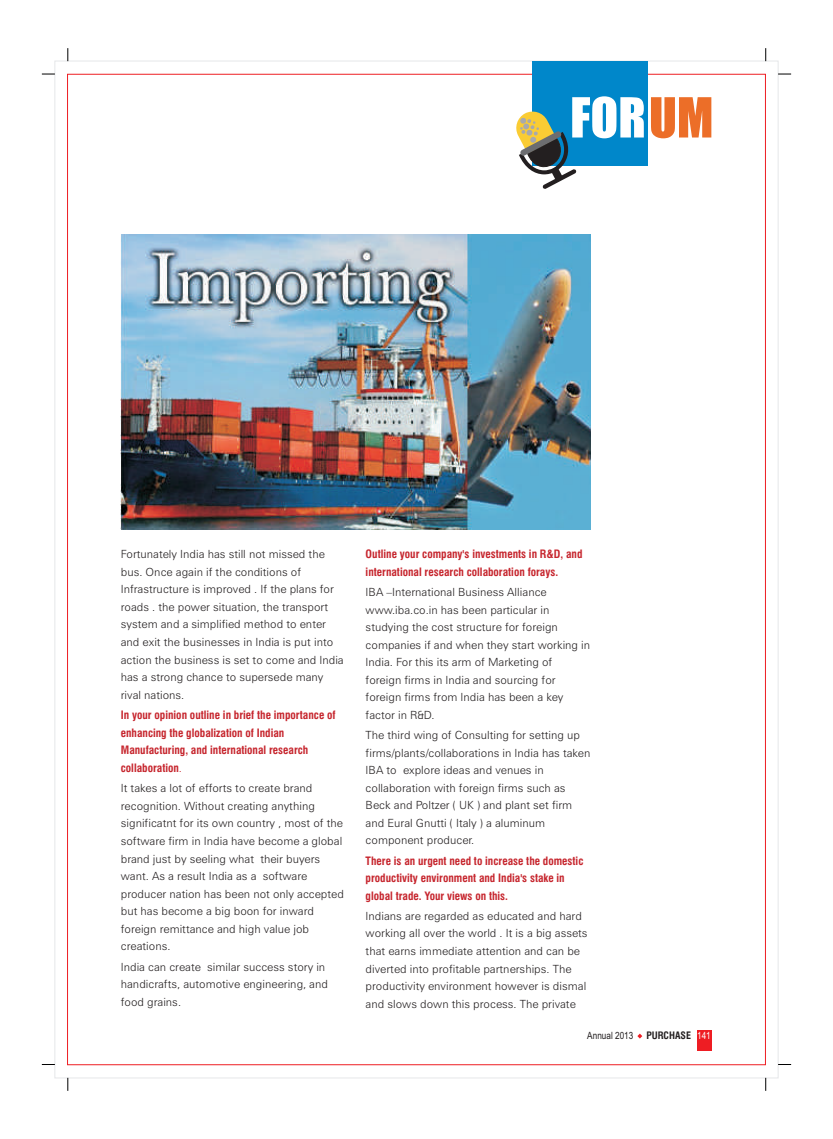
<style>
.page{position:relative;width:833px;height:1139px;background:#fff}
.page>*{position:absolute;margin:0;border:0;box-sizing:border-box;transform-origin:0 0}
.t1{font:300 11.25px/17.5px "Zurich BT";color:#231f20}
.t2{font:700 condensed 11.25px/17.5px "Swiss 721 BT";color:#c6252d}
.t3{font:700 condensed 10px "Swiss 721 BT";color:#231f20}
.t4{font:10px "Arial Narrow";color:#231f20}
.s1{font-family:"Zurich BT";font-weight:300;font-stretch:normal}
.s2{font-family:"Arial Narrow";font-weight:400;font-stretch:normal;color:#fff}
</style>
<div class="page">
<svg style="left:68px;top:48px;width:1px;height:13px"></svg>
<svg style="left:42px;top:74px;width:13px;height:1px"></svg>
<svg style="left:765px;top:48px;width:1px;height:13px"></svg>
<svg style="left:778px;top:74px;width:13px;height:1px"></svg>
<svg style="left:42px;top:1064px;width:13px;height:1px"></svg>
<svg style="left:778px;top:1064px;width:13px;height:1px"></svg>
<svg style="left:765px;top:1077px;width:1px;height:13px"></svg>
<svg style="left:68px;top:1077px;width:1px;height:13px"></svg>
<img style="left:121px;top:235px;width:470px;height:294px">
<div style="left:531px;top:61px;width:116px;height:104px;background:#0087ca"></div>
<svg style="left:651px;top:97px;width:60px;height:41px;background:#ef8a52"></svg>
<svg style="left:516px;top:96px;width:127px;height:93px"></svg>
<div style="left:696px;top:1030px;width:15px;height:20px;background:#ee1d23"></div>
<svg style="left:637px;top:1033px;width:5px;height:5px"></svg>
<p class="t1" style="left:121px;top:546px;width:224px">Fortunately India has still not missed the bus. Once again if the conditions of Infrastructure is improved . If the plans for roads . the power situation, the transport system and a simplified method to enter and exit the businesses in India is put into action the business is set to come and India has a strong chance to supersede many rival nations.</p>
<p class="t2" style="left:121px;top:707px;width:216px">In your opinion outline in brief the importance of enhancing the globalization of Indian Manufacturing, and international research collaboration<span class="s1">.</span></p>
<p class="t1" style="left:121px;top:780px;width:225px">It takes a lot of efforts to create brand recognition. Without creating anything significatnt for its own country , most of the software firm in India have become a global brand just by seeling what their buyers want. As a result India as a software producer nation has been not only accepted but has become a big boon for inward foreign remittance and high value job creations.</p>
<p class="t1" style="left:121px;top:959px;width:209px">India can create similar success story in handicrafts, automotive engineering, and food grains.</p>
<p class="t2" style="left:365px;top:546px;width:218px">Outline your company's investments in R&amp;D, and international research collaboration forays.</p>
<p class="t1" style="left:365px;top:584px;width:226px">IBA –International Business Alliance www.iba.co.in has been particular in studying the cost structure for foreign companies if and when they start working in India. For this its arm of Marketing of foreign firms in India and sourcing for foreign firms from India has been a key factor in R&amp;D.</p>
<p class="t1" style="left:365px;top:727px;width:226px">The third wing of Consulting for setting up firms/plants/collaborations in India has taken IBA to explore ideas and venues in collaboration with foreign firms such as Beck and Poltzer ( UK ) and plant set firm and Eural Gnutti ( Italy ) a aluminum component producer.</p>
<p class="t2" style="left:365px;top:853px;width:219px">There is an urgent need to increase the domestic productivity environment and India's stake in global trade. Your views on this.</p>
<p class="t1" style="left:365px;top:908px;width:223px">Indians are regarded as educated and hard working all over the world . It is a big assets that earns immediate attention and can be diverted into profitable partnerships. The productivity environment however is dismal and slows down this process. The private</p>
<p class="t4" style="left:587px;top:1031px;width:48px">Annual 2013</p>
<p class="t3" style="left:646px;top:1031px;width:66px">PURCHASE <span class="s2">141</span></p>
</div>
